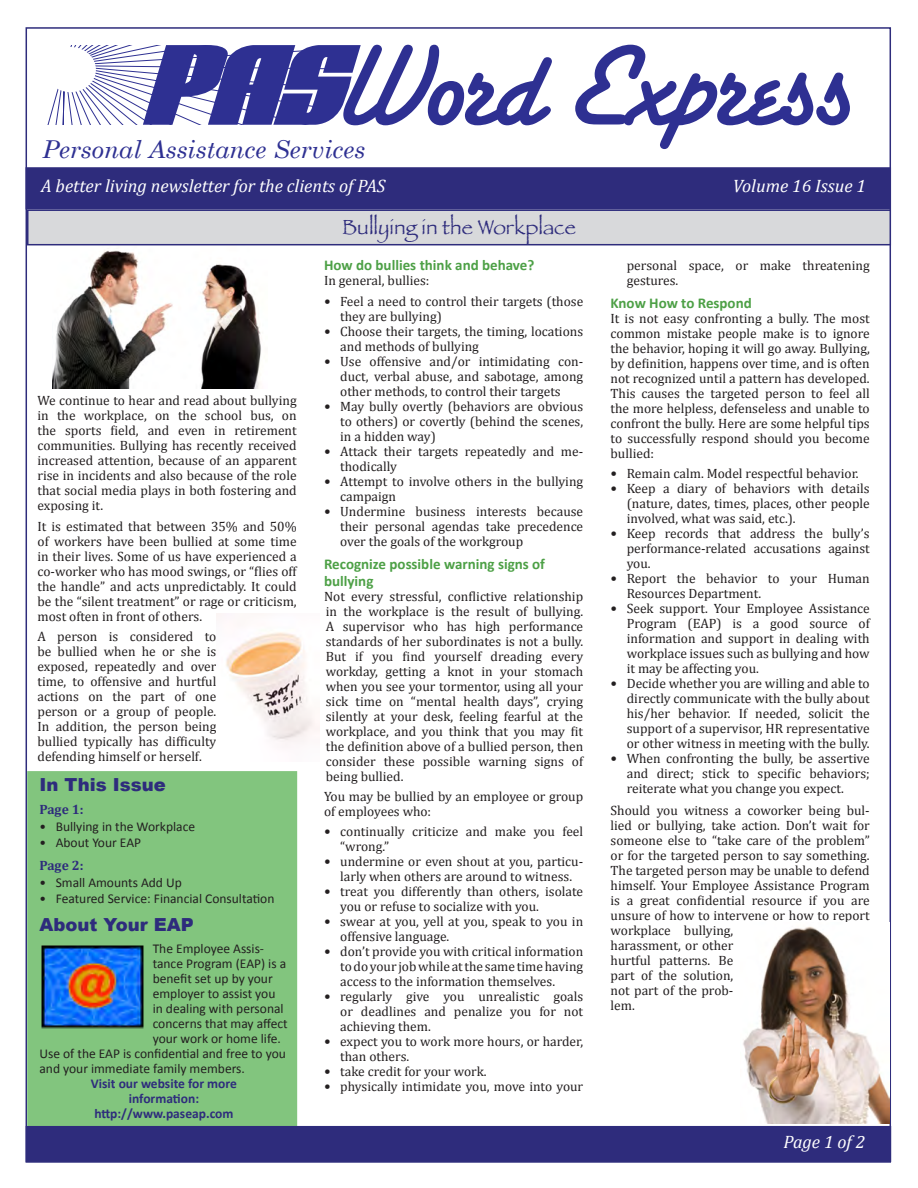
<style>
.page{position:relative;width:918px;height:1188px;background:#fff}
.page>*{position:absolute;margin:0;border:0;box-sizing:border-box;transform-origin:0 0}
.t1{font:120.9px "Santa Fe Let Plain";letter-spacing:-.02em;color:#2e3092}
.t2{font:italic 24.6px "Century Schoolbook";color:#2e3092}
.Main_Article_Title{font:21px "Papyrus";color:#2e2c7c}
.t3{font:italic 18px "Cambria";color:#fff}
.Green_sidebar_title{font:900 18px "Arial";color:#2e2c7c}
.Main_article_subhead{font:700 15px/16.5px "Calibri";color:#4da046}
.Main_article_text{font:13.5px/15px "Cambria";color:#231f20;text-align:justify}
.t4{font:13.5px "Calibri";color:#231f20}
.t5{font:700 13.5px/15px "Calibri";color:#2e2c7c;text-align:center}
.Green_sidebar_title-2{font:700 13.5px "Cambria";color:#2e2c7c}
.s1{font-size:15px}
</style>
<div class="page">
<svg style="left:47px;top:45px;width:314px;height:80px"></svg>
<div style="left:45px;top:47px;width:51px;height:45px;background:#fff;border-radius:50%"></div>
<div style="left:26px;top:167px;width:865px;height:42px;background:#2e2c7c;border:2px solid #2e2c7c"></div>
<div style="left:27px;top:771px;width:270px;height:356px;background:#82c57e;border:2px solid #82c57e"></div>
<div style="left:26px;top:1126px;width:865px;height:36px;background:#2e2c7c"></div>
<img style="left:52px;top:245px;width:216px;height:143px">
<img style="left:41px;top:945px;width:103px;height:84px">
<div style="left:27px;top:209px;width:864px;height:36px;background:#d8d9db;border:2px solid #2e2c7c"></div>
<img style="left:216px;top:614px;width:103px;height:132px">
<img style="left:743px;top:926px;width:146px;height:197px">
<h1 class="t1" style="left:330px;top:44px;width:525px">Word Express</h1>
<h2 class="t2" style="left:43px;top:134px;width:324px">Personal Assistance Services</h2>
<p class="t3" style="left:41px;top:174px;width:346px">A better living newsletter for the clients of PAS</p>
<p class="t3" style="left:733px;top:174px;width:135px">Volume 16 Issue 1</p>
<p class="Main_article_text" style="left:38px;top:393px;width:261px">We continue to hear and read about bullying in the workplace, on the school bus, on the sports field, and even in retirement communities. Bullying has recently received increased attention, because of an apparent rise in incidents and also because of the role that social media plays in both fostering and exposing it.</p>
<p class="Main_article_text" style="left:38px;top:518px;width:261px">It is estimated that between 35% and 50% of workers have been bullied at some time in their lives. Some of us have experienced a co-worker who has mood swings, or “flies off the handle” and acts unpredictably. It could be the “silent treatment” or rage or criticism, most often in front of others.</p>
<p class="Main_article_text" style="left:38px;top:629px;width:180px">A person is considered to be bullied when he or she is exposed, repeatedly and over time, to offensive and hurtful actions on the part of one person or a group of people.<br>In addition, the person being bullied typically has difficulty defending himself or herself.</p>
<p class="Green_sidebar_title" style="left:39px;top:772px;width:128px">In This Issue</p>
<p class="Green_sidebar_title-2" style="left:39px;top:800px;width:46px">Page 1:</p>
<p class="t4" style="left:39px;top:818px;width:157px">• Bullying in the Workplace</p>
<p class="t4" style="left:39px;top:834px;width:103px">• About Your EAP</p>
<p class="Green_sidebar_title-2" style="left:39px;top:856px;width:46px">Page 2:</p>
<p class="t4" style="left:39px;top:874px;width:144px">• Small Amounts Add Up</p>
<p class="t4" style="left:39px;top:890px;width:236px">• Featured Service: Financial Consultation</p>
<p class="Green_sidebar_title" style="left:39px;top:912px;width:156px">About Your EAP</p>
<p class="t4" style="left:153px;top:940px;width:113px">The Employee Assis-</p>
<p class="t4" style="left:153px;top:955px;width:135px">tance Program (EAP) is a</p>
<p class="t4" style="left:153px;top:970px;width:122px">benefit set up by your</p>
<p class="t4" style="left:153px;top:985px;width:124px">employer to assist you</p>
<p class="t4" style="left:153px;top:1000px;width:132px">in dealing with personal</p>
<p class="t4" style="left:153px;top:1015px;width:136px">concerns that may affect</p>
<p class="t4" style="left:153px;top:1030px;width:130px">your work or home life.</p>
<p class="t4" style="left:39px;top:1045px;width:248px">Use of the EAP is confidential and free to you</p>
<p class="t4" style="left:39px;top:1060px;width:207px">and your immediate family members.</p>
<p class="t5" style="left:91px;top:1076px;width:147px">Visit our website for more information:</p>
<p class="t5" style="left:94px;top:1106px;width:141px">http://www.paseap.com</p>
<p class="Main_Article_Title" style="left:342px;top:215px;width:235px">Bullying in the Workplace</p>
<p class="Main_article_subhead" style="left:324px;top:257px;width:212px">How do bullies think and behave?</p>
<p class="Main_article_text" style="left:324px;top:273px;width:107px">In general, bullies:</p>
<p class="Main_article_text" style="left:340px;top:294px;width:245px;text-indent:-16px"><span class="s1">•</span> Feel a need to control their targets (those they are bullying)</p>
<p class="Main_article_text" style="left:340px;top:324px;width:244px;text-indent:-16px"><span class="s1">•</span> Choose their targets, the timing, locations and methods of bullying</p>
<p class="Main_article_text" style="left:340px;top:354px;width:245px;text-indent:-16px"><span class="s1">•</span> Use offensive and/or intimidating con&shy;duct, verbal abuse, and sabotage, among other methods, to control their targets</p>
<p class="Main_article_text" style="left:340px;top:399px;width:244px;text-indent:-16px"><span class="s1">•</span> May bully overtly (behaviors are obvious to others) or covertly (behind the scenes, in a hidden way)</p>
<p class="Main_article_text" style="left:340px;top:444px;width:245px;text-indent:-16px"><span class="s1">•</span> Attack their targets repeatedly and me&shy;thodically</p>
<p class="Main_article_text" style="left:340px;top:474px;width:244px;text-indent:-16px"><span class="s1">•</span> Attempt to involve others in the bullying campaign</p>
<p class="Main_article_text" style="left:340px;top:504px;width:245px;text-indent:-16px"><span class="s1">•</span> Undermine business interests because their personal agendas take precedence over the goals of the workgroup</p>
<p class="Main_article_subhead" style="left:324px;top:556px;width:223px">Recognize possible warning signs of bullying</p>
<p class="Main_article_text" style="left:324px;top:588px;width:261px">Not every stressful, conflictive relationship in the workplace is the result of bullying.<br>A supervisor who has high performance standards of her subordinates is not a bully.<br>But if you find yourself dreading every workday, getting a knot in your stomach when you see your tormentor, using all your sick time on “mental health days”, crying silently at your desk, feeling fearful at the workplace, and you think that you may fit the definition above of a bullied person, then consider these possible warning signs of being bullied.</p>
<p class="Main_article_text" style="left:324px;top:789px;width:261px">You may be bullied by an employee or group of employees who:</p>
<p class="Main_article_text" style="left:340px;top:824px;width:244px;text-indent:-16px"><span class="s1">•</span> continually criticize and make you feel “wrong.”</p>
<p class="Main_article_text" style="left:324px;top:854px;width:261px;text-align:center"><span class="s1">•</span> undermine or even shout at you, particu&shy;larly when others are around to witness.</p>
<p class="Main_article_text" style="left:340px;top:884px;width:245px;text-indent:-16px"><span class="s1">•</span> treat you differently than others, isolate you or refuse to socialize with you.</p>
<p class="Main_article_text" style="left:340px;top:914px;width:245px;text-indent:-16px"><span class="s1">•</span> swear at you, yell at you, speak to you in offensive language.</p>
<p class="Main_article_text" style="left:340px;top:944px;width:244px;text-indent:-16px"><span class="s1">•</span> don’t provide you with critical information to do your job while at the same time having access to the information themselves.</p>
<p class="Main_article_text" style="left:340px;top:989px;width:244px;text-indent:-16px"><span class="s1">•</span> regularly give you unrealistic goals or deadlines and penalize you for not achieving them.</p>
<p class="Main_article_text" style="left:340px;top:1034px;width:244px;text-indent:-16px"><span class="s1">•</span> expect you to work more hours, or harder, than others.</p>
<p class="Main_article_text" style="left:324px;top:1064px;width:164px"><span class="s1">•</span> take credit for your work.</p>
<p class="Main_article_text" style="left:324px;top:1079px;width:261px"><span class="s1">•</span> physically intimidate you, move into your</p>
<p class="Main_article_text" style="left:627px;top:257px;width:245px">personal space, or make threatening gestures.</p>
<p class="Main_article_subhead" style="left:611px;top:295px;width:143px">Know How to Respond</p>
<p class="Main_article_text" style="left:611px;top:311px;width:261px">It is not easy confronting a bully. The most common mistake people make is to ignore the behavior, hoping it will go away. Bullying, by definition, happens over time, and is often not recognized until a pattern has developed.<br>This causes the targeted person to feel all the more helpless, defenseless and unable to confront the bully. Here are some helpful tips to successfully respond should you become bullied:</p>
<p class="Main_article_text" style="left:611px;top:466px;width:250px"><span class="s1">•</span> Remain calm. Model respectful behavior.</p>
<p class="Main_article_text" style="left:627px;top:481px;width:244px;text-indent:-16px"><span class="s1">•</span> Keep a diary of behaviors with details (nature, dates, times, places, other people involved, what was said, etc.).</p>
<p class="Main_article_text" style="left:627px;top:526px;width:245px;text-indent:-16px"><span class="s1">•</span> Keep records that address the bully’s performance-related accusations against you.</p>
<p class="Main_article_text" style="left:627px;top:571px;width:244px;text-indent:-16px"><span class="s1">•</span> Report the behavior to your Human<br>Resources Department.</p>
<p class="Main_article_text" style="left:627px;top:601px;width:245px;text-indent:-16px"><span class="s1">•</span> Seek support. Your Employee Assistance Program (EAP) is a good source of information and support in dealing with workplace issues such as bullying and how it may be affecting you.</p>
<p class="Main_article_text" style="left:627px;top:676px;width:244px;text-indent:-16px"><span class="s1">•</span> Decide whether you are willing and able to directly communicate with the bully about his/her behavior. If needed, solicit the support of a supervisor, HR representative or other witness in meeting with the bully.</p>
<p class="Main_article_text" style="left:627px;top:751px;width:245px;text-indent:-16px"><span class="s1">•</span> When confronting the bully, be assertive and direct; stick to specific behaviors; reiterate what you change you expect.</p>
<p class="Main_article_text" style="left:611px;top:803px;width:261px;text-align:left">Should you witness a coworker being bul&shy;lied or bullying, take action. Don’t wait for someone else to “take care of the problem” or for the targeted person to say something.<br>The targeted person may be unable to defend himself. Your Employee Assistance Program is a great confidential resource if you are unsure of how to intervene or how to report workplace bullying,<br>harassment, or other<br>hurtful patterns. Be<br>part of the solution,<br>not part of the prob-<br>lem.</p>
<p class="t3" style="left:783px;top:1129px;width:83px">Page 1 of 2</p>
</div>
